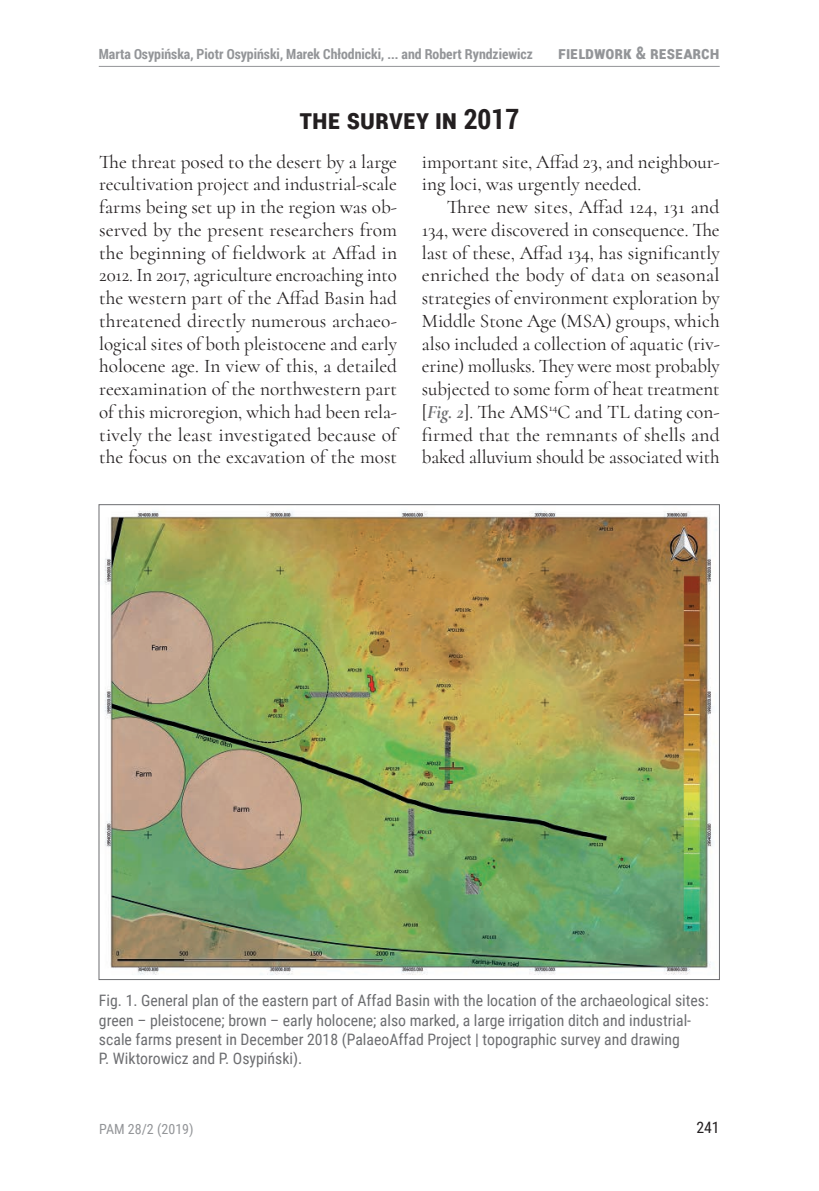
<style>
.page{position:relative;width:819px;height:1191px;background:#fff}
.page>*{position:absolute;margin:0;border:0;box-sizing:border-box;transform-origin:0 0}
.t1{font:700 28px "Roboto Condensed";color:#231f20}
.t2{font:19.25px/22.8px "Cormorant";color:#231f20;text-align:justify}
.t3{font:700 17.5px "Roboto Condensed";color:#939598}
.t4{font:15.75px/19.2px "Roboto Condensed";color:#6c6d70}
.t5{font:15.75px "Roboto Condensed";color:#231f20}
.t6{font:700 14px "Roboto Condensed";color:#939598}
.t7{font:14px "Roboto Condensed";color:#939598}
.s1{font-weight:700;font-style:italic;color:#6c6d70}
</style>
<div class="page">
<hr style="left:99px;top:66px;width:620px;height:1px;background:#939598">
<img style="left:104px;top:511px;width:613px;height:464px">
<p class="t6" style="left:99px;top:44px;width:435px">Marta Osypińska, Piotr Osypiński, Marek Chłodnicki, ... and Robert Ryndziewicz</p>
<p class="t3" style="left:558px;top:40px;width:163px">Fieldwork &amp; Research</p>
<h1 class="t1" style="left:299px;top:99px;width:221px">The Survey in 2017</h1>
<p class="t2" style="left:99px;top:150px;width:299px">The threat posed to the desert by a large recultivation project and industrial-scale farms being set up in the region was ob&shy;served by the present researchers from the beginning of fieldwork at Affad in 2012. In 2017, agriculture encroaching into the western part of the Affad Basin had threatened directly numerous archaeo&shy;logical sites of both pleistocene and early holocene age. In view of this, a detailed reexamination of the northwestern part of this microregion, which had been rela&shy;tively the least investigated because of the focus on the excavation of the most</p>
<p class="t2" style="left:422px;top:150px;width:299px">important site, Affad 23, and neighbour&shy;ing loci, was urgently needed.</p>
<p class="t2" style="left:422px;top:195px;width:299px;text-indent:25px">Three new sites, Affad 124, 131 and 134, were discovered in consequence. The last of these, Affad 134, has significantly enriched the body of data on seasonal strategies of environment exploration by Middle Stone Age (MSA) groups, which also included a collection of aquatic (riv&shy;erine) mollusks. They were most probably subjected to some form of heat treatment [<span class="s1">Fig. 2</span>]. The AMS<sup>14</sup>C and TL dating con&shy;firmed that the remnants of shells and baked alluvium should be associated with</p>
<p class="t4" style="left:99px;top:990px;width:611px">Fig. 1. General plan of the eastern part of Affad Basin with the location of the archaeological sites: green – pleistocene; brown – early holocene; also marked, a large irrigation ditch and industrial&shy;scale farms present in December 2018 (PalaeoAffad Project | topographic survey and drawing<br>P. Wiktorowicz and P. Osypiński).</p>
<p class="t7" style="left:99px;top:1119px;width:96px">PAM 28/2 (2019)</p>
<p class="t5" style="left:696px;top:1116px;width:25px">241</p>
</div>
